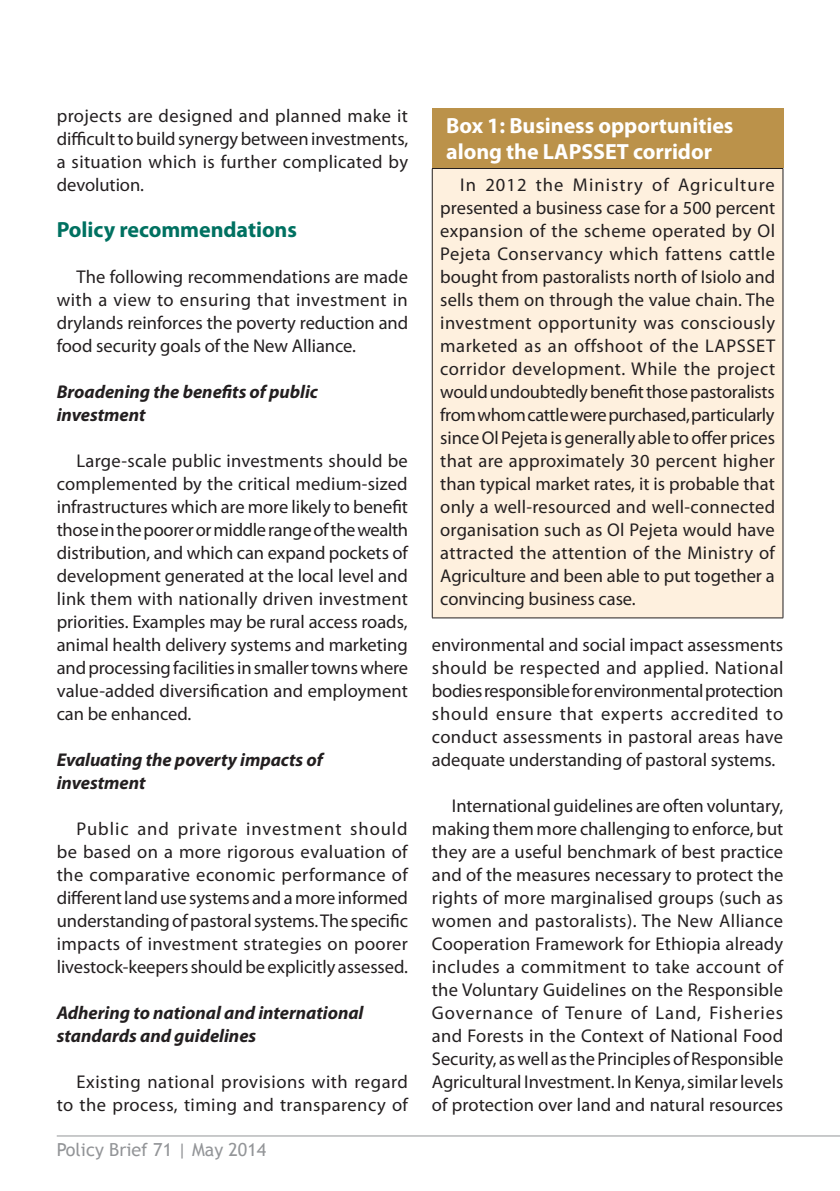
<style>
.page{position:relative;width:840px;height:1191px;background:#fff}
.page>*{position:absolute;margin:0;border:0;box-sizing:border-box;transform-origin:0 0}
.t1{font:700 22px/26px "Myriad Pro";letter-spacing:-.005em;color:#fff}
.t2{font:700 22px "Myriad Pro";letter-spacing:-.005em;color:#007161}
.t3{font:18.4px/23px "Myriad Pro";color:#231f20;text-align:justify}
.t4{font:italic 700 18.4px/23px "Myriad Pro";letter-spacing:-.005em;color:#231f20}
.t5{font:18.4px/23px "Myriad Pro";letter-spacing:.025em;color:#231f20;text-align:right}
.t6{font:18px "Trebuchet MS";color:#939598}
</style>
<div class="page">
<hr style="left:57px;top:1135px;width:782px;height:1px;background:#939598">
<div style="left:432px;top:168px;width:350px;height:450px;background:#fef0de"></div>
<hr style="left:431px;top:169px;width:1px;height:448px;background:#231f20">
<hr style="left:782px;top:169px;width:1px;height:448px;background:#231f20">
<hr style="left:432px;top:617px;width:350px;height:1px;background:#231f20">
<hr style="left:432px;top:168px;width:350px;height:1px;background:#231f20">
<div style="left:432px;top:108px;width:350px;height:60px;background:#bb924a"></div>
<p class="t3" style="left:57px;top:104px;width:353px">projects are designed and planned make it difficult to build synergy between investments, a situation which is further complicated by devolution.</p>
<p class="t2" style="left:57px;top:215px;width:242px">Policy recommendations</p>
<p class="t3" style="left:57px;top:265px;width:353px;text-indent:20px">The following recommendations are made with a view to ensuring that investment in drylands reinforces the poverty reduction and food security goals of the New Alliance.</p>
<p class="t4" style="left:57px;top:380px;width:262px">Broadening the benefits of public investment</p>
<p class="t3" style="left:57px;top:449px;width:353px;text-indent:20px">Large-scale public investments should be complemented by the critical medium-sized infrastructures which are more likely to benefit those in the poorer or middle range of the wealth distribution, and which can expand pockets of development generated at the local level and link them with nationally driven investment priorities. Examples may be rural access roads, animal health delivery systems and marketing and processing facilities in smaller towns where value-added diversification and employment can be enhanced.</p>
<p class="t4" style="left:57px;top:748px;width:267px">Evaluating the poverty impacts of investment</p>
<p class="t3" style="left:57px;top:817px;width:352px;text-indent:20px">Public and private investment should be based on a more rigorous evaluation of the comparative economic performance of different land use systems and a more informed understanding of pastoral systems. The specific impacts of investment strategies on poorer livestock-keepers should be explicitly assessed.</p>
<p class="t4" style="left:57px;top:1001px;width:308px">Adhering to national and international standards and guidelines</p>
<p class="t5" style="left:57px;top:1070px;width:352px">Existing national provisions with regard to the process, timing and transparency of</p>
<p class="t6" style="left:57px;top:1139px;width:211px">Policy Brief 71 | May 2014</p>
<p class="t1" style="left:446px;top:112px;width:288px">Box 1: Business opportunities along the LAPSSET corridor</p>
<p class="t3" style="left:440px;top:173px;width:336px;text-indent:20px">In 2012 the Ministry of Agriculture presented a business case for a 500 percent expansion of the scheme operated by Ol Pejeta Conservancy which fattens cattle bought from pastoralists north of Isiolo and sells them on through the value chain. The investment opportunity was consciously marketed as an offshoot of the LAPSSET corridor development. While the project would undoubtedly benefit those pastoralists from whom cattle were purchased, particularly since Ol Pejeta is generally able to offer prices that are approximately 30 percent higher than typical market rates, it is probable that only a well-resourced and well-connected organisation such as Ol Pejeta would have attracted the attention of the Ministry of Agriculture and been able to put together a convincing business case.</p>
<p class="t3" style="left:432px;top:633px;width:353px">environmental and social impact assessments should be respected and applied. National bodies responsible for environmental protection should ensure that experts accredited to conduct assessments in pastoral areas have adequate understanding of pastoral systems.</p>
<p class="t3" style="left:432px;top:794px;width:353px;text-indent:20px">International guidelines are often voluntary, making them more challenging to enforce, but they are a useful benchmark of best practice and of the measures necessary to protect the rights of more marginalised groups (such as women and pastoralists). The New Alliance Cooperation Framework for Ethiopia already includes a commitment to take account of the Voluntary Guidelines on the Responsible Governance of Tenure of Land, Fisheries and Forests in the Context of National Food Security, as well as the Principles of Responsible Agricultural Investment. In Kenya, similar levels of protection over land and natural resources</p>
</div>
